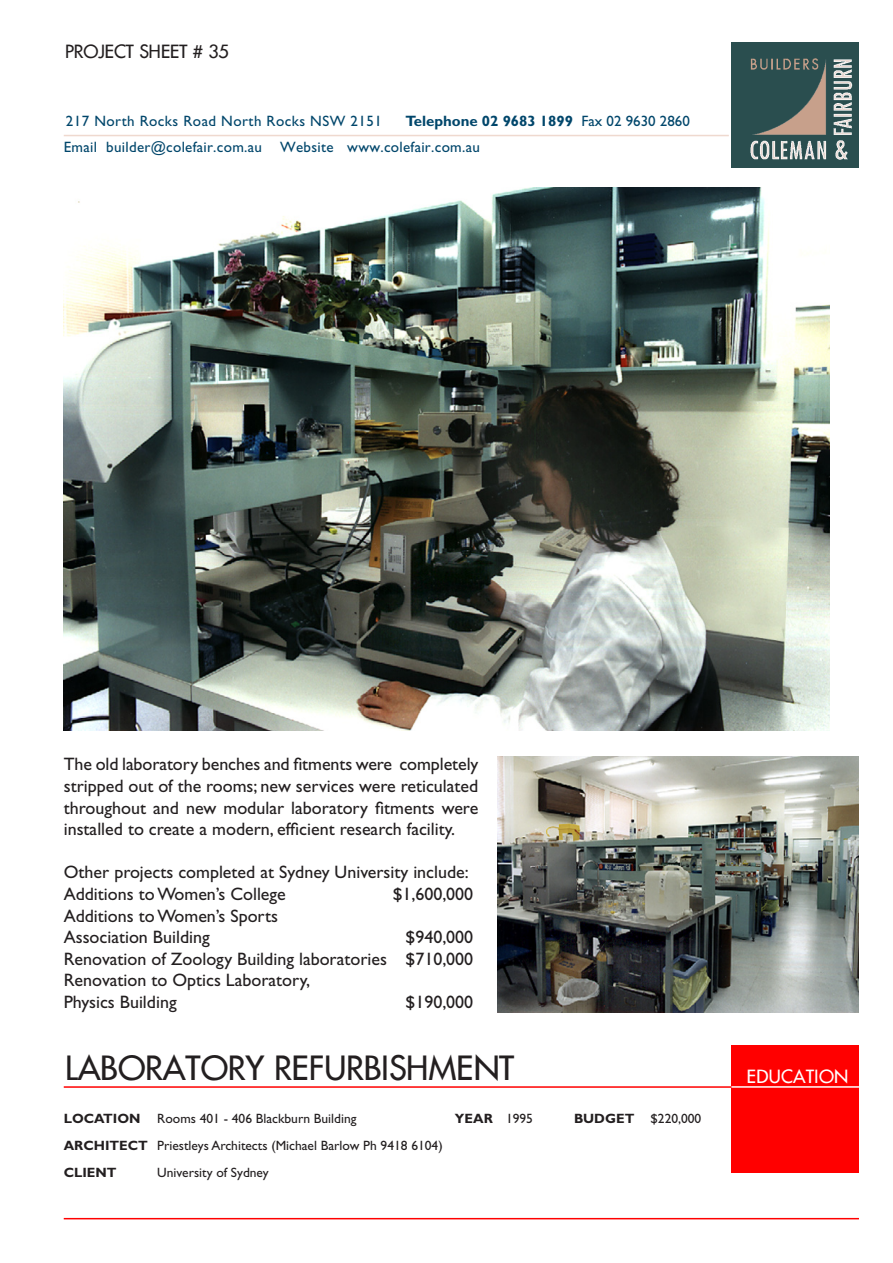
<style>
.page{position:relative;width:893px;height:1263px;background:#fff}
.page>*{position:absolute;margin:0;border:0;box-sizing:border-box;transform-origin:0 0}
.Headline{font:33px "Futura";color:#231f20}
.Body_text{font:18px/21.6px "Gill Sans";color:#231f20}
.Subhead_2{font:18px "Futura";color:#231f20}
.Subhead_2-2{font:18px "Futura";letter-spacing:.02em;color:#fff}
.Address{font:15px "Gill Sans";letter-spacing:.02em;color:#00466b}
.Address-2{font:700 15px "Gill Sans";color:#00466b}
.Address-3{font:13.5px "Gill Sans";color:#231f20}
.Address-4{font:700 13.5px "Gill Sans";color:#231f20}
.s1{font-weight:400}
.s2{font-weight:700}
</style>
<div class="page">
<hr style="left:64px;top:135px;width:665px;height:1px;background:#efd9cf">
<div style="left:731px;top:1045px;width:128px;height:127px;background:#f00"></div>
<hr style="left:64px;top:1218px;width:795px;height:1px;background:#f00">
<hr style="left:731px;top:1086px;width:128px;height:2px;background:#fff">
<img style="left:731px;top:43px;width:128px;height:124px">
<img style="left:64px;top:187px;width:765px;height:544px">
<img style="left:497px;top:757px;width:362px;height:255px">
<hr style="left:64px;top:1086px;width:667px;height:2px;background:#f00">
<p class="Subhead_2" style="left:65px;top:39px;width:165px">PROJECT SHEET # 35</p>
<p class="Address" style="left:66px;top:112px;width:317px">217 North Rocks Road North Rocks NSW 2151</p>
<p class="Address-2" style="left:405px;top:112px;width:286px">Telephone 02 9683 1899 <span class="s1">Fax 02 9630 2860</span></p>
<p class="Address" style="left:64px;top:139px;width:418px">Email builder@colefair.com.au Website www.colefair.com.au</p>
<p class="Body_text" style="left:64px;top:754px;width:416px;text-align:justify">The old laboratory benches and fitments were completely stripped out of the rooms; new services were reticulated throughout and new modular laboratory fitments were installed to create a modern, efficient research facility.</p>
<p class="Body_text" style="left:64px;top:862px;width:407px">Other projects completed at Sydney University include:</p>
<p class="Body_text" style="left:64px;top:883px;width:224px">Additions to Women’s College</p>
<p class="Body_text" style="left:393px;top:883px;width:82px">$1,600,000</p>
<p class="Body_text" style="left:64px;top:905px;width:216px">Additions to Women’s Sports<br>Association Building</p>
<p class="Body_text" style="left:406px;top:926px;width:69px">$940,000</p>
<p class="Body_text" style="left:64px;top:948px;width:411px">Renovation of Zoology Building laboratories $710,000</p>
<p class="Body_text" style="left:64px;top:970px;width:248px">Renovation to Optics Laboratory,<br>Physics Building</p>
<p class="Body_text" style="left:406px;top:991px;width:69px">$190,000</p>
<p class="Headline" style="left:65px;top:1046px;width:451px">LABORATORY REFURBISHMENT</p>
<p class="Address-3" style="left:64px;top:1111px;width:294px"><span class="s2">LOCATION</span> Rooms 401 - 406 Blackburn Building</p>
<p class="Address-4" style="left:455px;top:1111px;width:80px">YEAR <span class="s1">1995</span></p>
<p class="Address-3" style="left:574px;top:1111px;width:129px"><span class="s2">BUDGET</span> $220,000</p>
<p class="Address-3" style="left:64px;top:1138px;width:380px"><span class="s2">ARCHITECT</span> Priestleys Architects (Michael Barlow Ph 9418 6104)</p>
<p class="Address-4" style="left:64px;top:1165px;width:54px">CLIENT</p>
<p class="Address-3" style="left:157px;top:1165px;width:113px">University of Sydney</p>
<p class="Subhead_2-2" style="left:747px;top:1065px;width:103px">EDUCATION</p>
</div>
